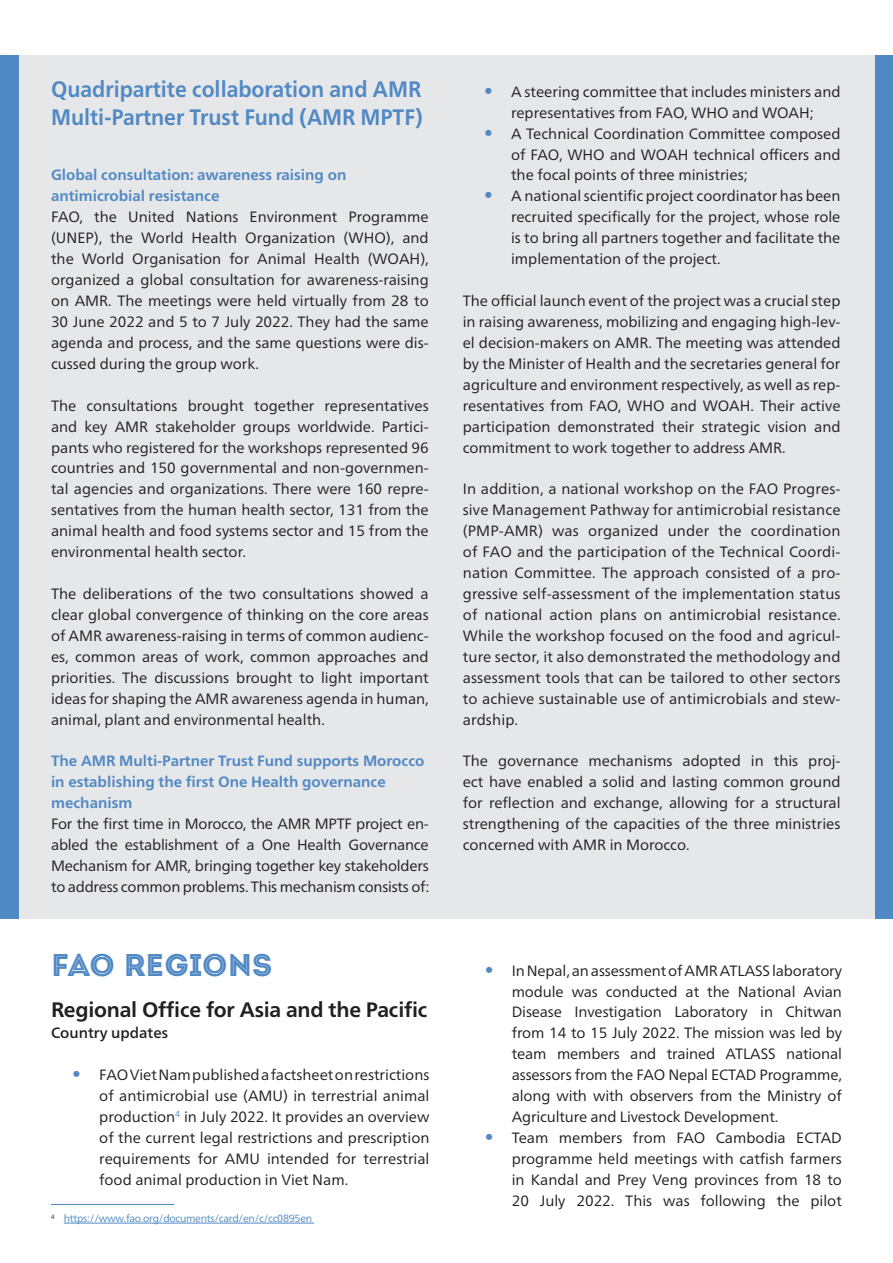
<style>
.page{position:relative;width:893px;height:1263px;background:#fff}
.page>*{position:absolute;margin:0;border:0;box-sizing:border-box;transform-origin:0 0}
.t1{font:31.35px "Intro Inline";color:#5189c4}
.t2{font:700 22.35px/28.5px "Frutiger Neue LTCYR";color:#5189c4;scale:.93 1}
.t3{font:700 20.85px "Frutiger Neue LTCYR";letter-spacing:-.01em;color:#231f20}
.t4{font:15px/20.9px "Frutiger Neue LTCYR";color:#231f20;text-align:justify}
.t5{font:700 15px/20.9px "Frutiger Neue LTCYR";color:#5189c4}
.t6{font:500 15px "Frutiger Neue LTCYR";color:#231f20}
.t7{font:10.5px "Frutiger Neue LTCYR";letter-spacing:-.025em;color:#5189c4}
.s1{font-size:18px;color:#5189c4}
</style>
<div class="page">
<div style="left:0;top:55px;width:891px;height:863px;background:#e6e7e9"></div>
<div style="left:876px;top:55px;width:17px;height:863px;background:#5189c4"></div>
<div style="left:0;top:55px;width:18px;height:863px;background:#5189c4"></div>
<hr style="left:51px;top:1204px;width:123px;height:1px;background:#5189c4">
<hr style="left:64px;top:1223px;width:250px;height:1px;background:#5189c4">
<h2 class="t2" style="left:51px;top:75px;width:401px">Quadripartite collaboration and AMR<br>Multi-Partner Trust Fund (AMR MPTF)</h2>
<p class="t5" style="left:51px;top:165px;width:297px">Global consultation: awareness raising on antimicrobial resistance</p>
<p class="t4" style="left:51px;top:207px;width:379px">FAO, the United Nations Environment Programme (UNEP), the World Health Organization (WHO), and the World Organisation for Animal Health (WOAH), organized a global consultation for awareness-raising on AMR. The meetings were held virtually from 28 to 30 June 2022 and 5 to 7 July 2022. They had the same agenda and process, and the same questions were dis&shy;cussed during the group work.</p>
<p class="t4" style="left:51px;top:395px;width:379px">The consultations brought together representatives and key AMR stakeholder groups worldwide. Partici&shy;pants who registered for the workshops represented 96 countries and 150 governmental and non-governmen&shy;tal agencies and organizations. There were 160 repre&shy;sentatives from the human health sector, 131 from the animal health and food systems sector and 15 from the environmental health sector.</p>
<p class="t4" style="left:51px;top:583px;width:379px">The deliberations of the two consultations showed a clear global convergence of thinking on the core areas of AMR awareness-raising in terms of common audienc&shy;es, common areas of work, common approaches and priorities. The discussions brought to light important ideas for shaping the AMR awareness agenda in human, animal, plant and environmental health.</p>
<p class="t5" style="left:51px;top:751px;width:375px">The AMR Multi-Partner Trust Fund supports Morocco in establishing the first One Health governance mechanism</p>
<p class="t4" style="left:51px;top:813px;width:380px">For the first time in Morocco, the AMR MPTF project en&shy;abled the establishment of a One Health Governance Mechanism for AMR, bringing together key stakeholders to address common problems. This mechanism consists of:</p>
<h1 class="t1" style="left:51px;top:946px;width:223px">FAO REGIONS</h1>
<h3 class="t3" style="left:51px;top:998px;width:378px">Regional Office for Asia and the Pacific</h3>
<p class="t6" style="left:51px;top:1024px;width:118px">Country updates</p>
<p class="t4" style="left:99px;top:1064px;width:332px;text-indent:-27px"><span class="s1">•</span> FAO Viet Nam published a factsheet on restrictions of antimicrobial use (AMU) in terrestrial animal production<sup>4</sup> in July 2022. It provides an overview of the current legal restrictions and prescription requirements for AMU intended for terrestrial food animal production in Viet Nam.</p>
<p class="t7" style="left:51px;top:1212px;width:263px"><sup>4</sup> https://www.fao.org/documents/card/en/c/cc0895en</p>
<p class="t4" style="left:484px;top:81px;width:358px;text-align:center"><span class="s1">•</span> A steering committee that includes ministers and representatives from FAO, WHO and WOAH;</p>
<p class="t4" style="left:511px;top:123px;width:331px;text-indent:-27px"><span class="s1">•</span> A Technical Coordination Committee composed of FAO, WHO and WOAH technical officers and the focal points of three ministries;</p>
<p class="t4" style="left:511px;top:186px;width:331px;text-indent:-27px"><span class="s1">•</span> A national scientific project coordinator has been recruited specifically for the project, whose role is to bring all partners together and facilitate the implementation of the project.</p>
<p class="t4" style="left:463px;top:290px;width:379px">The official launch event of the project was a crucial step in raising awareness, mobilizing and engaging high-lev&shy;el decision-makers on AMR. The meeting was attended by the Minister of Health and the secretaries general for agriculture and environment respectively, as well as rep&shy;resentatives from FAO, WHO and WOAH. Their active participation demonstrated their strategic vision and commitment to work together to address AMR.</p>
<p class="t4" style="left:463px;top:479px;width:379px">In addition, a national workshop on the FAO Progres&shy;sive Management Pathway for antimicrobial resistance (PMP-AMR) was organized under the coordination of FAO and the participation of the Technical Coordi&shy;nation Committee. The approach consisted of a pro&shy;gressive self-assessment of the implementation status of national action plans on antimicrobial resistance.<br>While the workshop focused on the food and agricul&shy;ture sector, it also demonstrated the methodology and assessment tools that can be tailored to other sectors to achieve sustainable use of antimicrobials and stew&shy;ardship.</p>
<p class="t4" style="left:463px;top:750px;width:379px">The governance mechanisms adopted in this proj&shy;ect have enabled a solid and lasting common ground for reflection and exchange, allowing for a structural strengthening of the capacities of the three ministries concerned with AMR in Morocco.</p>
<p class="t4" style="left:512px;top:960px;width:332px;text-indent:-27px"><span class="s1">•</span> In Nepal, an assessment of AMR ATLASS laboratory module was conducted at the National Avian Disease Investigation Laboratory in Chitwan from 14 to 15 July 2022. The mission was led by team members and trained ATLASS national assessors from the FAO Nepal ECTAD Programme, along with with observers from the Ministry of Agriculture and Livestock Development.</p>
<p class="t4" style="left:512px;top:1127px;width:332px;text-indent:-27px"><span class="s1">•</span> Team members from FAO Cambodia ECTAD programme held meetings with catfish farmers in Kandal and Prey Veng provinces from 18 to 20 July 2022. This was following the pilot</p>
</div>
